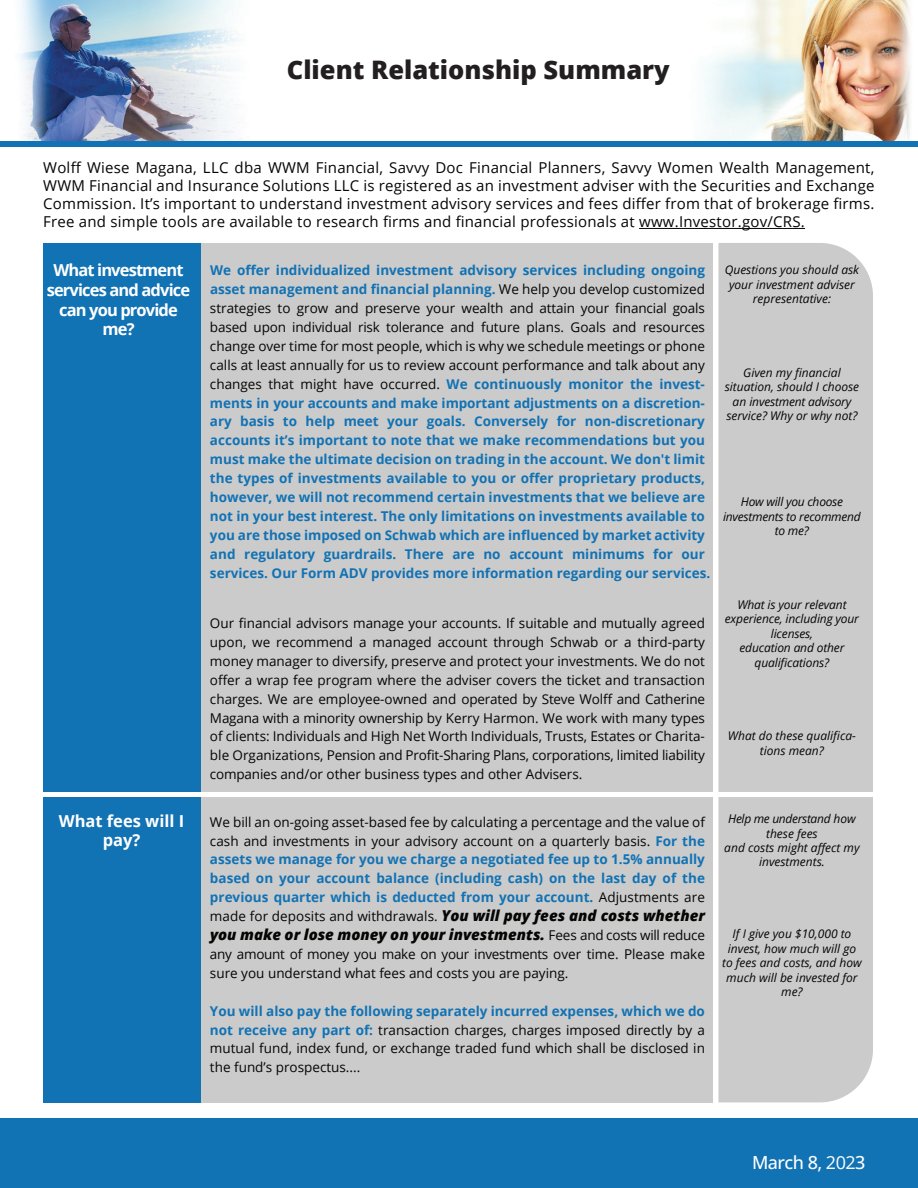
<style>
.page{position:relative;width:918px;height:1188px;background:#fff}
.page>*{position:absolute;margin:0;border:0;box-sizing:border-box;transform-origin:0 0}
.t1{font:800 25.5px "Open Sans";color:#231f20}
.t2{font:500 18px "Open Sans";letter-spacing:-.03em;color:#fff}
.t3{font:700 16.5px/19.8px "Open Sans";letter-spacing:-.055em;color:#fff;text-align:center}
.t4{font:700 16.5px/19.8px "Open Sans";color:#fff;text-align:center}
.t5{font:15px/18px "Open Sans";letter-spacing:.015em;color:#050504;text-align:justify}
.t6{font:italic 800 15px "Open Sans";color:#050504}
.t7{font:13.5px/18.9px "Open Sans";color:#050504;text-align:justify}
.t8{font:700 13.5px/18.9px "Open Sans";color:#1172b4}
.t9{font:italic 12px/14.4px "Open Sans";color:#050504;text-align:center}
.t10{font:italic 12px/14.4px "Open Sans";letter-spacing:-.02em;color:#050504;text-align:center}
.s1{font-weight:400;color:#050504}
.s2{font-weight:700;color:#1172b4}
.s3{font-weight:800;font-style:italic;font-size:15px}
.s4{font-weight:400;font-style:normal;font-size:13.5px}
.s5{font-weight:400}
</style>
<div class="page">
<div style="left:44px;top:243px;width:157px;height:859px;background:#1172b4"></div>
<div style="left:201px;top:243px;width:511px;height:859px;background:#cbcbcb"></div>
<div style="left:719px;top:243px;width:154px;height:859px;background:#cbcbcb"></div>
<hr style="left:639px;top:228px;width:166px;height:1px;background:#050504">
<div style="left:0;top:1119px;width:918px;height:69px;background:#1172b4"></div>
<hr style="left:44px;top:792px;width:829px;height:4px;background:#fff">
<img style="left:19px;top:0;width:222px;height:141px">
<img style="left:704px;top:0;width:206px;height:141px">
<div style="left:0;top:141px;width:918px;height:6px;background:#1172b4"></div>
<h1 class="t1" style="left:287px;top:50px;width:384px">Client Relationship Summary</h1>
<p class="t5" style="left:43px;top:159px;width:833px">Wolff Wiese Magana, LLC dba WWM Financial, Savvy Doc Financial Planners, Savvy Women Wealth Management, WWM Financial and Insurance Solutions LLC is registered as an investment adviser with the Securities and Exchange Commission. It’s important to understand investment advisory services and fees differ from that of brokerage firms.<br>Free and simple tools are available to research firms and financial professionals at www.Investor.gov/CRS.</p>
<p class="t8" style="left:210px;top:261px;width:502px">We offer individualized investment advisory services including ongoing asset management and financial planning. <span class="s1">We help you develop customized strategies to grow and preserve your wealth and attain your financial goals based upon individual risk tolerance and future plans. Goals and resources change over time for most people, which is why we schedule meetings or phone calls at least annually for us to review account performance and talk about any changes that might have occurred.</span> We continuously monitor the invest&shy;ments in your accounts and make important adjustments on a discretion&shy;ary basis to help meet your goals. Conversely for non-discretionary accounts it’s important to note that we make recommendations but you must make the ultimate decision on trading in the account. We don't limit the types of investments available to you or offer proprietary products, however, we will not recommend certain investments that we believe are not in your best interest. The only limitations on investments available to you are those imposed on Schwab which are influenced by market activity and regulatory guardrails. There are no account minimums for our services. Our Form ADV provides more information regarding our services.</p>
<p class="t7" style="left:210px;top:613px;width:497px">Our financial advisors manage your accounts. If suitable and mutually agreed upon, we recommend a managed account through Schwab or a third-party money manager to diversify, preserve and protect your investments. We do not offer a wrap fee program where the adviser covers the ticket and transaction charges. We are employee-owned and operated by Steve Wolff and Catherine Magana with a minority ownership by Kerry Harmon. We work with many types of clients: Individuals and High Net Worth Individuals, Trusts, Estates or Charita&shy;ble Organizations, Pension and Profit-Sharing Plans, corporations, limited liability companies and/or other business types and other Advisers.</p>
<p class="t7" style="left:210px;top:812px;width:497px">We bill an on-going asset-based fee by calculating a percentage and the value of cash and investments in your advisory account on a quarterly basis. <span class="s2">For the assets we manage for you we charge a negotiated fee up to 1.5% annually based on your account balance (including cash) on the last day of the previous quarter which is deducted from your account.</span> Adjustments are made for deposits and withdrawals. <span class="s3">You will pay fees and costs whether</span></p>
<p class="t6" style="left:210px;top:923px;width:496px">you make or lose money on your investments. <span class="s4">Fees and costs will reduce</span></p>
<p class="t7" style="left:210px;top:944px;width:496px">any amount of money you make on your investments over time. Please make sure you understand what fees and costs you are paying.</p>
<p class="t7" style="left:210px;top:1001px;width:497px"><span class="s2">You will also pay the following separately incurred expenses, which we do not receive any part of:</span> transaction charges, charges imposed directly by a mutual fund, index fund, or exchange traded fund which shall be disclosed in the fund’s prospectus....</p>
<p class="t3" style="left:47px;top:260px;width:145px">What investment services and advice can you provide me?</p>
<p class="t9" style="left:725px;top:262px;width:136px">Questions you should ask your investment adviser representative:</p>
<p class="t9" style="left:725px;top:365px;width:136px">Given my financial situation, should I choose an investment advisory service? Why or why not?</p>
<p class="t10" style="left:723px;top:494px;width:139px">How will you choose investments to recommend to me?</p>
<p class="t9" style="left:725px;top:597px;width:136px">What is your relevant experience, including your licenses,<br>education and other qualifications?</p>
<p class="t9" style="left:728px;top:728px;width:130px">What do these qualifica&shy;tions mean?</p>
<p class="t4" style="left:59px;top:810px;width:127px">What fees will I pay?</p>
<p class="t9" style="left:724px;top:811px;width:137px">Help me understand how these fees<br>and costs might affect my investments.</p>
<p class="t9" style="left:722px;top:926px;width:141px">If I give you $10,000 to invest, how much will go to fees and costs, and how much will be invested for me?</p>
<h2 class="t2" style="left:752px;top:1150px;width:115px">March 8, <span class="s5">202</span>3</h2>
</div>
